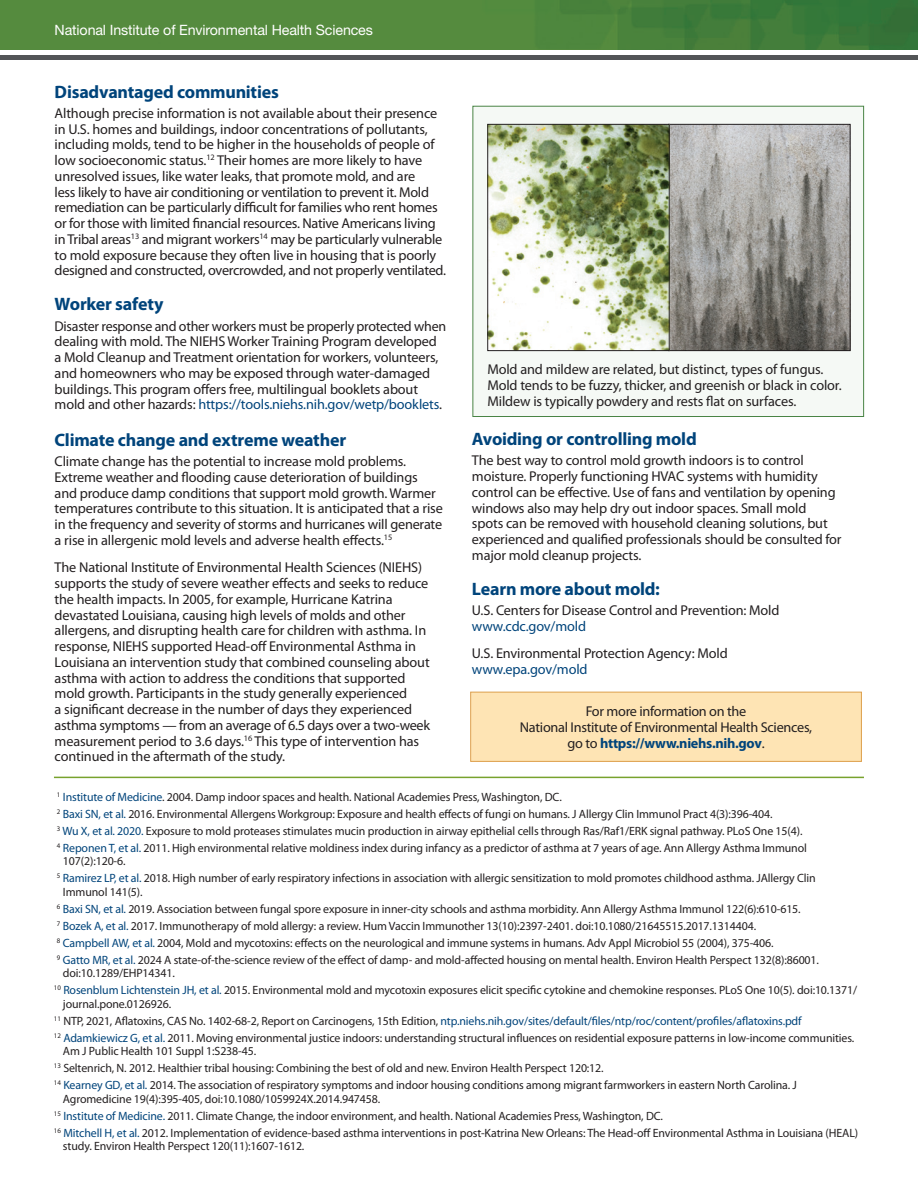
<style>
.page{position:relative;width:918px;height:1188px;background:#fff}
.page>*{position:absolute;margin:0;border:0;box-sizing:border-box;transform-origin:0 0}
.Subhead{font:700 18px "Myriad Pro";letter-spacing:-.015em;color:#00447b}
.Bodycopy{font:14.25px/15.8px "Myriad Pro";letter-spacing:-.01em;color:#231f20}
.t1{font:14.25px "Helvetica Neue LT Std";letter-spacing:-.01em;color:#fff}
.references{font:12px/13.5px "Myriad Pro";letter-spacing:-.01em;color:#231f20}
.references-2{font:12px "Myriad Pro";letter-spacing:-.01em;color:#00447b}
.s1{color:#00447b}
.s2{font-weight:700;color:#00447b}
.s3{color:#231f20}
</style>
<div class="page">
<hr style="left:54px;top:777px;width:810px;height:1px;background:#78a22d">
<img style="left:0;top:0;width:918px;height:50px">
<hr style="left:0;top:55px;width:918px;height:4px;background:#535557">
<div style="left:472px;top:106px;width:392px;height:311px;background:#f5f9f5;border:1px solid #498445"></div>
<img style="left:489px;top:126px;width:359px;height:223px">
<div style="left:668px;top:124px;width:182px;height:227px;border:1px solid #231f20"></div>
<div style="left:487px;top:124px;width:183px;height:227px;border:1px solid #231f20"></div>
<div style="left:471px;top:692px;width:390px;height:69px;background:#fee4b4"></div>
<div style="left:470px;top:692px;width:392px;height:70px;border:1px solid #dda04f"></div>
<p class="t1" style="left:55px;top:21px;width:320px">National Institute of Environmental Health Sciences</p>
<p class="Subhead" style="left:55px;top:80px;width:226px">Disadvantaged communities</p>
<p class="Bodycopy" style="left:55px;top:105px;width:393px">Although precise information is not available about their presence in U.S. homes and buildings, indoor concentrations of pollutants, including molds, tend to be higher in the households of people of low socioeconomic status.<sup>12</sup> Their homes are more likely to have unresolved issues, like water leaks, that promote mold, and are<br>less likely to have air conditioning or ventilation to prevent it. Mold remediation can be particularly difficult for families who rent homes or for those with limited financial resources. Native Americans living in Tribal areas<sup>13</sup> and migrant workers<sup>14</sup> may be particularly vulnerable to mold exposure because they often live in housing that is poorly designed and constructed, overcrowded, and not properly ventilated.</p>
<p class="Subhead" style="left:55px;top:292px;width:110px">Worker safety</p>
<p class="Bodycopy" style="left:55px;top:318px;width:393px">Disaster response and other workers must be properly protected when dealing with mold. The NIEHS Worker Training Program developed a Mold Cleanup and Treatment orientation for workers, volunteers, and homeowners who may be exposed through water-damaged buildings. This program offers free, multilingual booklets about mold and other hazards: <span class="s1">https://tools.niehs.nih.gov/wetp/booklets</span>.</p>
<p class="Subhead" style="left:55px;top:428px;width:293px">Climate change and extreme weather</p>
<p class="Bodycopy" style="left:55px;top:453px;width:390px">Climate change has the potential to increase mold problems.<br>Extreme weather and flooding cause deterioration of buildings and produce damp conditions that support mold growth. Warmer temperatures contribute to this situation. It is anticipated that a rise in the frequency and severity of storms and hurricanes will generate a rise in allergenic mold levels and adverse health effects.<sup>15</sup></p>
<p class="Bodycopy" style="left:55px;top:560px;width:377px">The National Institute of Environmental Health Sciences (NIEHS) supports the study of severe weather effects and seeks to reduce the health impacts. In 2005, for example, Hurricane Katrina devastated Louisiana, causing high levels of molds and other allergens, and disrupting health care for children with asthma. In response, NIEHS supported Head-off Environmental Asthma in Louisiana an intervention study that combined counseling about asthma with action to address the conditions that supported mold growth. Participants in the study generally experienced<br>a significant decrease in the number of days they experienced asthma symptoms — from an average of 6.5 days over a two-week measurement period to 3.6 days.<sup>16</sup> This type of intervention has continued in the aftermath of the study.</p>
<p class="Bodycopy" style="left:487px;top:361px;width:356px">Mold and mildew are related, but distinct, types of fungus.<br>Mold tends to be fuzzy, thicker, and greenish or black in color.<br>Mildew is typically powdery and rests flat on surfaces.</p>
<p class="Subhead" style="left:472px;top:427px;width:226px">Avoiding or controlling mold</p>
<p class="Bodycopy" style="left:472px;top:453px;width:371px">The best way to control mold growth indoors is to control moisture. Properly functioning HVAC systems with humidity control can be effective. Use of fans and ventilation by opening windows also may help dry out indoor spaces. Small mold<br>spots can be removed with household cleaning solutions, but experienced and qualified professionals should be consulted for major mold cleanup projects.</p>
<p class="Subhead" style="left:472px;top:577px;width:190px">Learn more about mold:</p>
<p class="Bodycopy" style="left:472px;top:602px;width:309px">U.S. Centers for Disease Control and Prevention: Mold <span class="s1">www.cdc.gov/mold</span></p>
<p class="Bodycopy" style="left:472px;top:646px;width:257px">U.S. Environmental Protection Agency: Mold <span class="s1">www.epa.gov/mold</span></p>
<p class="Bodycopy" style="left:520px;top:703px;width:294px;text-align:center">For more information on the<br>National Institute of Environmental Health Sciences, go to <span class="s2">https://www.niehs.nih.gov</span>.</p>
<p class="references" style="left:57px;top:790px;width:506px"><sup>1</sup> <span class="s1">Institute of Medicine</span>. 2004. Damp indoor spaces and health. National Academies Press, Washington, DC.</p>
<p class="references" style="left:57px;top:807px;width:717px"><sup>2</sup> <span class="s1">Baxi SN, et al.</span> 2016. Environmental Allergens Workgroup: Exposure and health effects of fungi on humans. J Allergy Clin Immunol Pract 4(3):396-404.</p>
<p class="references" style="left:57px;top:824px;width:747px"><sup>3</sup> <span class="s1">Wu X, et al. 2020.</span> Exposure to mold proteases stimulates mucin production in airway epithelial cells through Ras/Raf1/ERK signal pathway. PLoS One 15(4).</p>
<p class="references" style="left:63px;top:841px;width:746px;text-indent:-6px"><sup>4</sup> <span class="s1">Reponen T, et al.</span> 2011. High environmental relative moldiness index during infancy as a predictor of asthma at 7 years of age. Ann Allergy Asthma Immunol<br>107(2):120-6.</p>
<p class="references" style="left:63px;top:871px;width:754px;text-indent:-6px"><sup>5</sup> <span class="s1">Ramirez LP, et al.</span> 2018. High number of early respiratory infections in association with allergic sensitization to mold promotes childhood asthma. JAllergy Clin<br>Immunol 141(5).</p>
<p class="references" style="left:57px;top:902px;width:745px"><sup>6</sup> <span class="s1">Baxi SN, et al.</span> 2019. Association between fungal spore exposure in inner-city schools and asthma morbidity. Ann Allergy Asthma Immunol 122(6):610-615.</p>
<p class="references" style="left:57px;top:919px;width:701px"><sup>7</sup> <span class="s1">Bozek A, et al.</span> 2017. Immunotherapy of mold allergy: a review. Hum Vaccin Immunother 13(10):2397-2401. doi:10.1080/21645515.2017.1314404.</p>
<p class="references" style="left:57px;top:936px;width:718px"><sup>8</sup> <span class="s1">Campbell AW, et al.</span> 2004, Mold and mycotoxins: effects on the neurological and immune systems in humans. Adv Appl Microbiol 55 (2004), 375-406.</p>
<p class="references" style="left:63px;top:953px;width:758px;text-indent:-6px"><sup>9</sup> <span class="s1">Gatto MR, et al.</span> 2024 A state-of-the-science review of the effect of damp- and mold-affected housing on mental health. Environ Health Perspect 132(8):86001. doi:10.1289/EHP14341.</p>
<p class="references" style="left:63px;top:983px;width:796px;text-indent:-9px"><sup>10</sup> <span class="s1">Rosenblum Lichtenstein JH, et al.</span> 2015. Environmental mold and mycotoxin exposures elicit specific cytokine and chemokine responses. PLoS One 10(5). doi:10.1371/ journal.pone.0126926.</p>
<p class="references-2" style="left:54px;top:1013px;width:749px"><sup>11</sup> <span class="s3">NTP, 2021, Aflatoxins, CAS No. 1402-68-2, Report on Carcinogens, 15th Edition,</span> ntp.niehs.nih.gov/sites/default/files/ntp/roc/content/profiles/aflatoxins.pdf</p>
<p class="references" style="left:63px;top:1031px;width:793px;text-indent:-9px"><sup>12</sup> <span class="s1">Adamkiewicz G, et al.</span> 2011. Moving environmental justice indoors: understanding structural influences on residential exposure patterns in low-income communities.<br>Am J Public Health 101 Suppl 1:S238-45.</p>
<p class="references" style="left:54px;top:1061px;width:551px"><sup>13</sup> Seltenrich, N. 2012. Healthier tribal housing: Combining the best of old and new. Environ Health Perspect 120:12.</p>
<p class="references" style="left:63px;top:1078px;width:736px;text-indent:-9px"><sup>14</sup> <span class="s1">Kearney GD, et al.</span> 2014. The association of respiratory symptoms and indoor housing conditions among migrant farmworkers in eastern North Carolina. J<br>Agromedicine 19(4):395-405, doi:10.1080/1059924X.2014.947458.</p>
<p class="references" style="left:54px;top:1109px;width:611px"><sup>15</sup> <span class="s1">Institute of Medicine.</span> 2011. Climate Change, the indoor environment, and health. National Academies Press, Washington, DC.</p>
<p class="references" style="left:63px;top:1126px;width:797px;text-indent:-9px"><sup>16</sup> <span class="s1">Mitchell H, et al.</span> 2012. Implementation of evidence-based asthma interventions in post-Katrina New Orleans: The Head-off Environmental Asthma in Louisiana (HEAL) study. Environ Health Perspect 120(11):1607-1612.</p>
</div>
